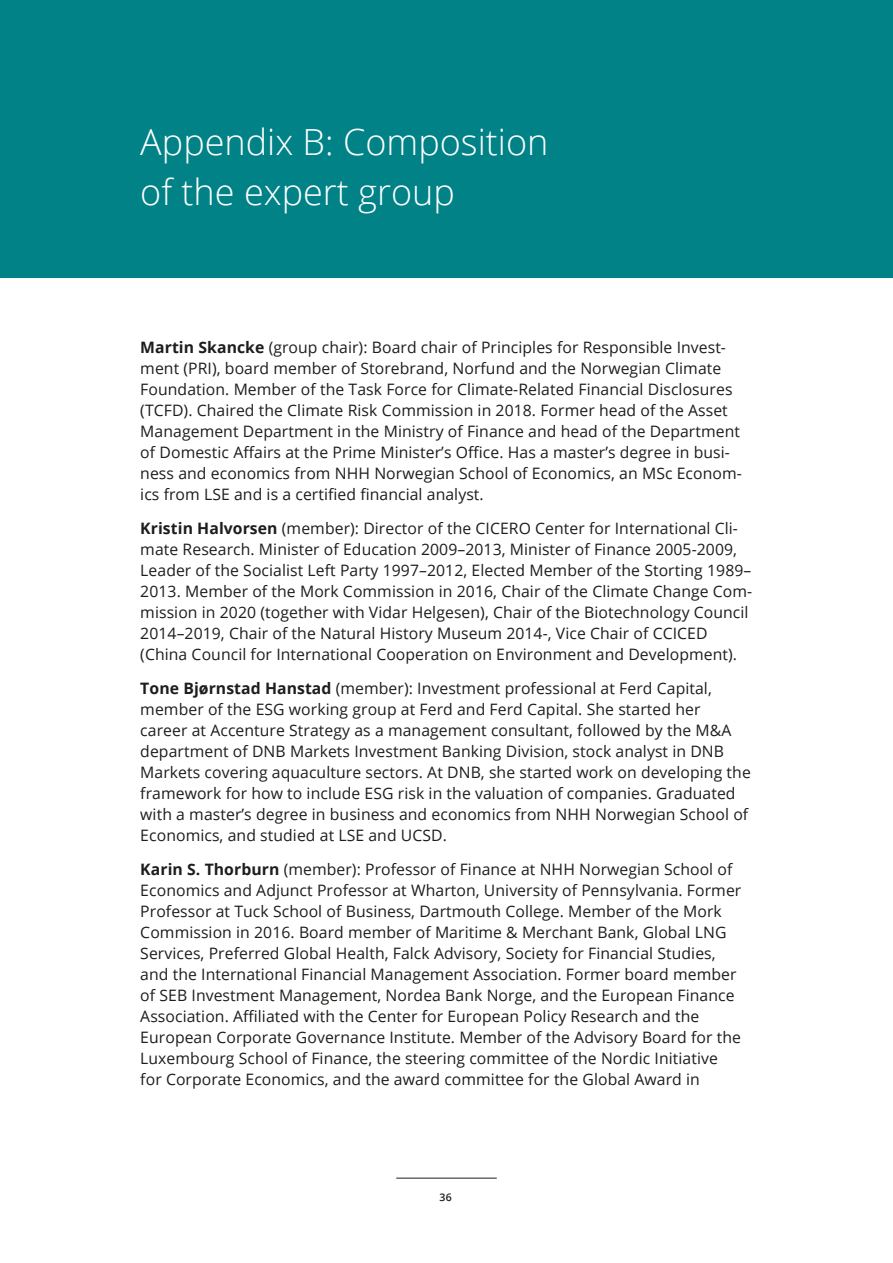
<style>
.page{position:relative;width:893px;height:1263px;background:#fff}
.page>*{position:absolute;margin:0;border:0;box-sizing:border-box;transform-origin:0 0}
.UnOverskrift_1_--Ved{font:300 36px/49.5px "Open Sans";color:#fff}
.Normal_--_etter_OV1{font:15.75px/21px "Open Sans";letter-spacing:.005em;color:#1d1d1b}
.t1{font:600 10.5px "Open Sans";color:#1d1d1b}
.s1{font-weight:700}
</style>
<div class="page">
<hr style="left:396px;top:1178px;width:101px;height:1px;background:#1d1d1b">
<div style="left:0;top:0;width:893px;height:277px;background:#008286"></div>
<h1 class="UnOverskrift_1_--Ved" style="left:140px;top:116px;width:409px">Appendix B: Composition of the expert group</h1>
<p class="Normal_--_etter_OV1" style="left:140px;top:337px;width:603px"><span class="s1">Martin Skancke</span> (group chair): Board chair of Principles for Responsible Invest&shy;ment (PRI), board member of Storebrand, Norfund and the Norwegian Climate Foundation. Member of the Task Force for Climate-Related Financial Disclosures (TCFD). Chaired the Climate Risk Commission in 2018. Former head of the Asset Management Department in the Ministry of Finance and head of the Department of Domestic Affairs at the Prime Minister’s Office. Has a master’s degree in busi&shy;ness and economics from NHH Norwegian School of Economics, an MSc Econom&shy;ics from LSE and is a certified financial analyst.</p>
<p class="Normal_--_etter_OV1" style="left:140px;top:517px;width:613px"><span class="s1">Kristin Halvorsen</span> (member): Director of the CICERO Center for International Cli&shy;mate Research. Minister of Education 2009–2013, Minister of Finance 2005-2009, Leader of the Socialist Left Party 1997–2012, Elected Member of the Storting 1989– 2013. Member of the Mork Commission in 2016, Chair of the Climate Change Com&shy;mission in 2020 (together with Vidar Helgesen), Chair of the Biotechnology Council 2014–2019, Chair of the Natural History Museum 2014-, Vice Chair of CCICED (China Council for International Cooperation on Environment and Development).</p>
<p class="Normal_--_etter_OV1" style="left:140px;top:677px;width:612px"><span class="s1">Tone Bjørnstad Hanstad</span> (member): Investment professional at Ferd Capital, member of the ESG working group at Ferd and Ferd Capital. She started her career at Accenture Strategy as a management consultant, followed by the M&amp;A department of DNB Markets Investment Banking Division, stock analyst in DNB Markets covering aquaculture sectors. At DNB, she started work on developing the framework for how to include ESG risk in the valuation of companies. Graduated with a master’s degree in business and economics from NHH Norwegian School of Economics, and studied at LSE and UCSD.</p>
<p class="Normal_--_etter_OV1" style="left:140px;top:858px;width:602px"><span class="s1">Karin S. Thorburn</span> (member): Professor of Finance at NHH Norwegian School of Economics and Adjunct Professor at Wharton, University of Pennsylvania. Former Professor at Tuck School of Business, Dartmouth College. Member of the Mork Commission in 2016. Board member of Maritime &amp; Merchant Bank, Global LNG Services, Preferred Global Health, Falck Advisory, Society for Financial Studies, and the International Financial Management Association. Former board member of SEB Investment Management, Nordea Bank Norge, and the European Finance Association. Affiliated with the Center for European Policy Research and the European Corporate Governance Institute. Member of the Advisory Board for the Luxembourg School of Finance, the steering committee of the Nordic Initiative for Corporate Economics, and the award committee for the Global Award in</p>
<p class="t1" style="left:440px;top:1190px;width:14px">36</p>
</div>
